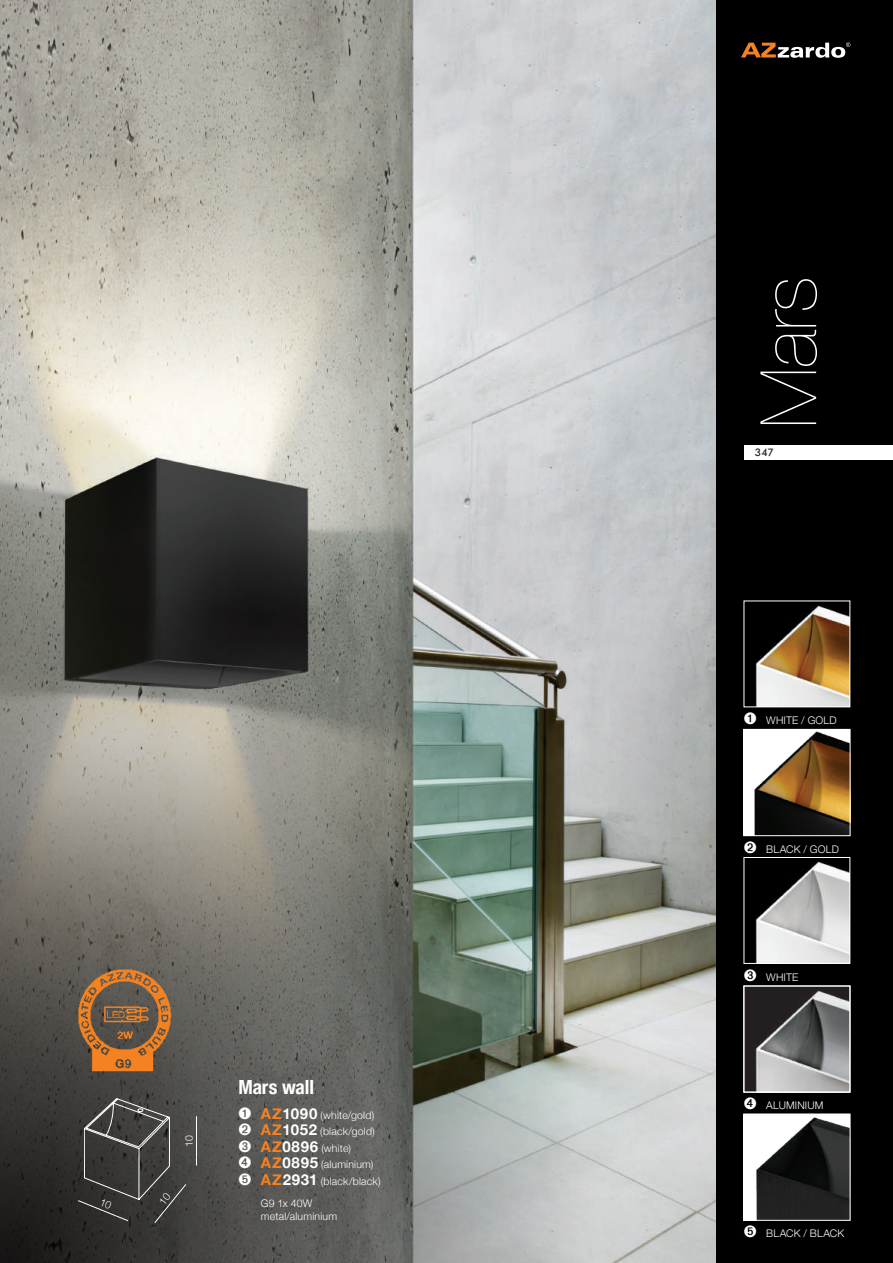
<style>
.page{position:relative;width:893px;height:1263px;background:#fff}
.page>*{position:absolute;margin:0;border:0;box-sizing:border-box;transform-origin:0 0}
.t1{font:200 78px "Helvetica Neue";color:#fff}
.t2{font:700 condensed 19.5px "Helvetica Neue";letter-spacing:-.005em;color:#fff}
.t3{font:300 10.5px/16.5px "Helvetica Neue";letter-spacing:.02em;color:#fff}
.t4{font:10.5px "Futura Md EU";color:#231f20}
.s1{font-weight:700;font-size:15px;color:#f58124}
.s2{font-weight:700;font-size:15px}
.s3{font-weight:700;font-size:15px;color:#f58220}
</style>
<div class="page">
<img style="left:0;top:0;width:716px;height:1263px">
<div style="left:716px;top:0;width:177px;height:1263px;background:#000"></div>
<div style="left:744px;top:445px;width:149px;height:14px;background:#fff"></div>
<svg style="left:741px;top:43px;width:109px;height:15px"></svg>
<svg style="left:0;top:551px;width:599px;height:712px"></svg>
<hr style="left:196px;top:1116px;width:1px;height:49px;background:#fff">
<img style="left:71px;top:968px;width:107px;height:107px">
<img style="left:755px;top:605px;width:93px;height:100px">
<div style="left:744px;top:601px;width:106px;height:106px;border:1px solid #fff"></div>
<img style="left:755px;top:861px;width:93px;height:101px">
<div style="left:744px;top:857px;width:106px;height:107px;border:1px solid #fff"></div>
<img style="left:745px;top:731px;width:103px;height:103px">
<div style="left:743px;top:729px;width:107px;height:107px;border:1px solid #fff"></div>
<img style="left:746px;top:988px;width:102px;height:102px">
<div style="left:743px;top:985px;width:107px;height:107px;border:1px solid #fff"></div>
<img style="left:745px;top:1115px;width:103px;height:104px">
<div style="left:743px;top:1113px;width:107px;height:108px;border:1px solid #fff"></div>
<svg style="left:78px;top:1098px;width:108px;height:125px"></svg>
<p class="t3" style="left:180px;top:1146px;width:13px;rotate:-90deg">10</p>
<h2 class="t2" style="left:238px;top:1071px;width:77px">Mars wall</h2>
<p class="t3" style="left:238px;top:1106px;width:144px">➊ <span class="s1">AZ</span> <span class="s2">1090</span> (white/gold)<br>➋ <span class="s1">AZ</span> <span class="s2">1052</span> (black/gold)<br>➌ <span class="s1">AZ</span> <span class="s2">0896</span> (white)<br>➍ <span class="s1">AZ</span> <span class="s2">0895</span> (aluminium)<br>➎ <span class="s3">AZ</span><span class="s2">2931</span> (black/black)</p>
<p class="t3" style="left:261px;top:1196px;width:78px;line-height:13.5px">G9 1x 40W metal/aluminium</p>
<h1 class="t1" style="left:728px;top:428px;width:154px;rotate:-90deg">Mars</h1>
<p class="t4" style="left:755px;top:446px;width:21px">347</p>
<p class="t3" style="left:744px;top:712px;width:94px">➊ WHITE / GOLD</p>
<p class="t3" style="left:744px;top:840px;width:97px">➋ BLACK / GOLD</p>
<p class="t3" style="left:744px;top:968px;width:56px">➌ WHITE</p>
<p class="t3" style="left:744px;top:1096px;width:81px">➍ ALUMINIUM</p>
<p class="t3" style="left:744px;top:1225px;width:102px">➎ BLACK / BLACK</p>
</div>
